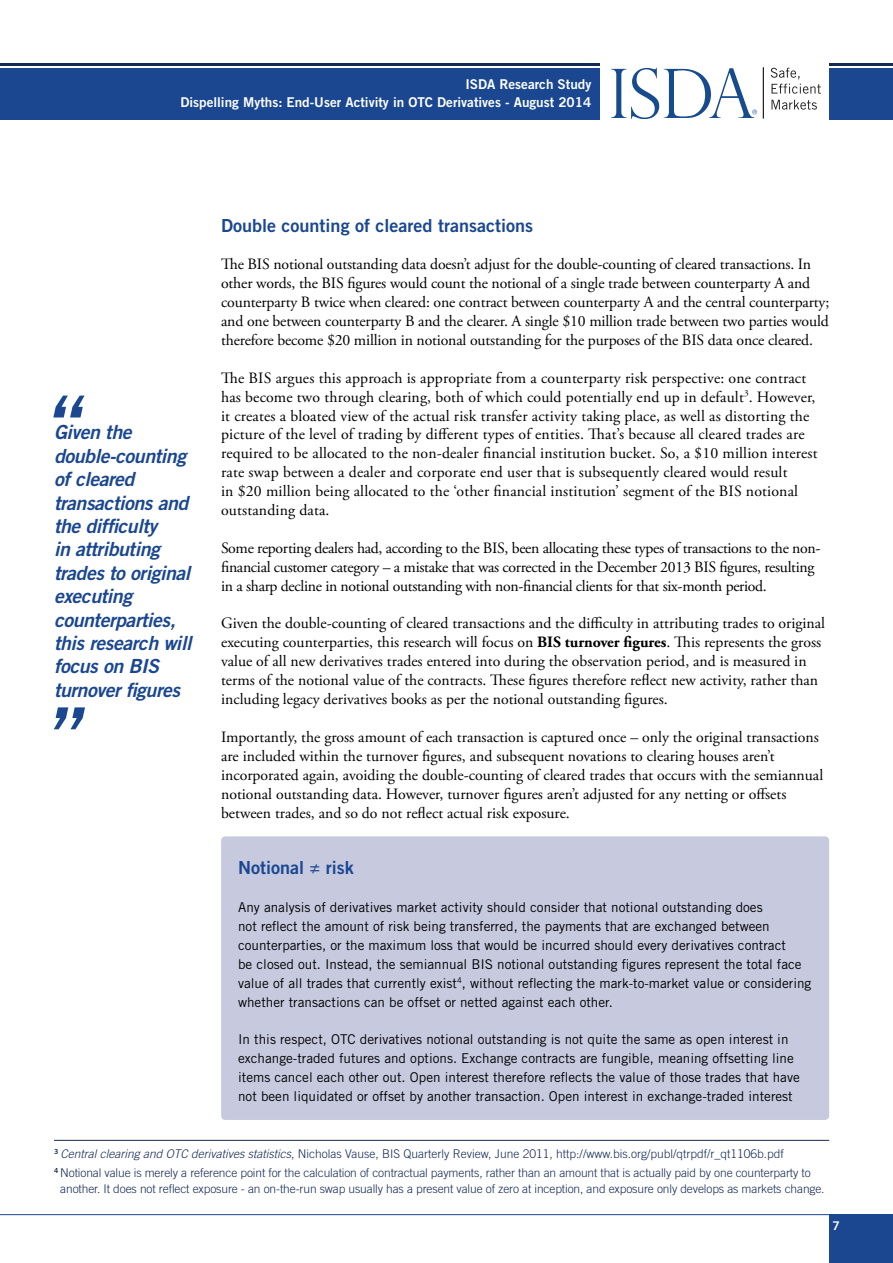
<style>
.page{position:relative;width:893px;height:1263px;background:#fff}
.page>*{position:absolute;margin:0;border:0;box-sizing:border-box;transform-origin:0 0}
.t1{font:75px "Trade Gothic LT Std Bd 2 Obl";color:#1a4790}
.t2{font:19.5px/23.4px "Trade Gothic LT Std Bd 2 Obl";letter-spacing:-.02em;color:#1a4790}
.t3{font:18px "Trade Gothic LT Std Bd 2";color:#1a4790}
.t4{font:15.75px/18.9px "Adobe Garamond Pro";color:#000}
.t5{font:15.75px/18.9px "Adobe Garamond Pro";letter-spacing:-.02em;color:#000}
.t6{font:13.5px/18.9px "Trade Gothic LT Std";color:#000}
.t7{font:13.5px/18px "Trade Gothic LT Std Bd 2";color:#fff;text-align:right}
.t8{font:300 12px/18.9px "Trade Gothic LT Std";letter-spacing:-.01em;color:#152a52}
.t9{font:12px "Trade Gothic Bold Two";color:#fff}
.s1{font-weight:700}
.s2{font-style:italic}
</style>
<div class="page">
<div style="left:0;top:68px;width:600px;height:51px;background:#1a4790"></div>
<div style="left:829px;top:68px;width:64px;height:51px;background:#1a4790"></div>
<hr style="left:0;top:64px;width:600px;height:2px;background:#152a52">
<hr style="left:829px;top:64px;width:64px;height:2px;background:#152a52">
<div style="left:829px;top:1214px;width:64px;height:49px;background:#1a4790"></div>
<svg style="left:771px;top:68px;width:50px;height:26px"></svg>
<svg style="left:771px;top:100px;width:46px;height:10px"></svg>
<hr style="left:763px;top:67px;width:1px;height:51px;background:#231f20">
<svg style="left:611px;top:68px;width:146px;height:51px"></svg>
<hr style="left:0;top:1214px;width:829px;height:1px;background:#1a4790">
<hr style="left:54px;top:1140px;width:775px;height:1px;background:#152a52">
<div style="left:221px;top:836px;width:608px;height:284px;background:#c7c9df;border-radius:4px"></div>
<p class="t7" style="left:180px;top:75px;width:412px">ISDA Research Study<br>Dispelling Myths: End-User Activity in OTC Derivatives - August 2014</p>
<h1 class="t1" style="left:43px;top:377px;width:35px">“</h1>
<p class="t2" style="left:54px;top:421px;width:139px">Given the double-counting of cleared transactions and the difficulty<br>in attributing trades to original executing counterparties, this research will focus on BIS turnover figures</p>
<h1 class="t1" style="left:43px;top:688px;width:35px">”</h1>
<p class="t3" style="left:221px;top:214px;width:313px">Double counting of cleared transactions</p>
<p class="t4" style="left:221px;top:255px;width:610px">The BIS notional outstanding data doesn’t adjust for the double-counting of cleared transactions. In other words, the BIS figures would count the notional of a single trade between counterparty A and counterparty B twice when cleared: one contract between counterparty A and the central counterparty; and one between counterparty B and the clearer. A single $10 million trade between two parties would therefore become $20 million in notional outstanding for the purposes of the BIS data once cleared.</p>
<p class="t4" style="left:221px;top:369px;width:598px">The BIS argues this approach is appropriate from a counterparty risk perspective: one contract has become two through clearing, both of which could potentially end up in default<sup>3</sup>. However, it creates a bloated view of the actual risk transfer activity taking place, as well as distorting the picture of the level of trading by different types of entities. That’s because all cleared trades are required to be allocated to the non-dealer financial institution bucket. So, a $10 million interest rate swap between a dealer and corporate end user that is subsequently cleared would result<br>in $20 million being allocated to the ‘other financial institution’ segment of the BIS notional outstanding data.</p>
<p class="t5" style="left:221px;top:539px;width:601px">Some reporting dealers had, according to the BIS, been allocating these types of transactions to the non&shy;financial customer category – a mistake that was corrected in the December 2013 BIS figures, resulting in a sharp decline in notional outstanding with non-financial clients for that six-month period.</p>
<p class="t4" style="left:221px;top:615px;width:605px">Given the double-counting of cleared transactions and the difficulty in attributing trades to original executing counterparties, this research will focus on <span class="s1">BIS turnover figures</span>. This represents the gross value of all new derivatives trades entered into during the observation period, and is measured in terms of the notional value of the contracts. These figures therefore reflect new activity, rather than including legacy derivatives books as per the notional outstanding figures.</p>
<p class="t4" style="left:221px;top:728px;width:604px">Importantly, the gross amount of each transaction is captured once – only the original transactions are included within the turnover figures, and subsequent novations to clearing houses aren’t incorporated again, avoiding the double-counting of cleared trades that occurs with the semiannual notional outstanding data. However, turnover figures aren’t adjusted for any netting or offsets between trades, and so do not reflect actual risk exposure.</p>
<p class="t3" style="left:238px;top:857px;width:117px">Notional ≠ risk</p>
<p class="t6" style="left:238px;top:897px;width:575px">Any analysis of derivatives market activity should consider that notional outstanding does<br>not reflect the amount of risk being transferred, the payments that are exchanged between counterparties, or the maximum loss that would be incurred should every derivatives contract<br>be closed out. Instead, the semiannual BIS notional outstanding figures represent the total face value of all trades that currently exist<sup>4</sup>, without reflecting the mark-to-market value or considering whether transactions can be offset or netted against each other.</p>
<p class="t6" style="left:238px;top:1030px;width:563px">In this respect, OTC derivatives notional outstanding is not quite the same as open interest in exchange-traded futures and options. Exchange contracts are fungible, meaning offsetting line items cancel each other out. Open interest therefore reflects the value of those trades that have not been liquidated or offset by another transaction. Open interest in exchange-traded interest</p>
<p class="t8" style="left:54px;top:1144px;width:758px"><sup>3</sup> <span class="s2">Central clearing and OTC derivatives statistics</span>, Nicholas Vause, BIS Quarterly Review, June 2011, http://www.bis.org/publ/qtrpdf/r_qt1106b.pdf<br><sup>4</sup> Notional value is merely a reference point for the calculation of contractual payments, rather than an amount that is actually paid by one counterparty to</p>
<p class="t8" style="left:60px;top:1179px;width:766px">another. It does not reflect exposure - an on-the-run swap usually has a present value of zero at inception, and exposure only develops as markets change.</p>
<p class="t9" style="left:833px;top:1219px;width:9px">7</p>
</div>
